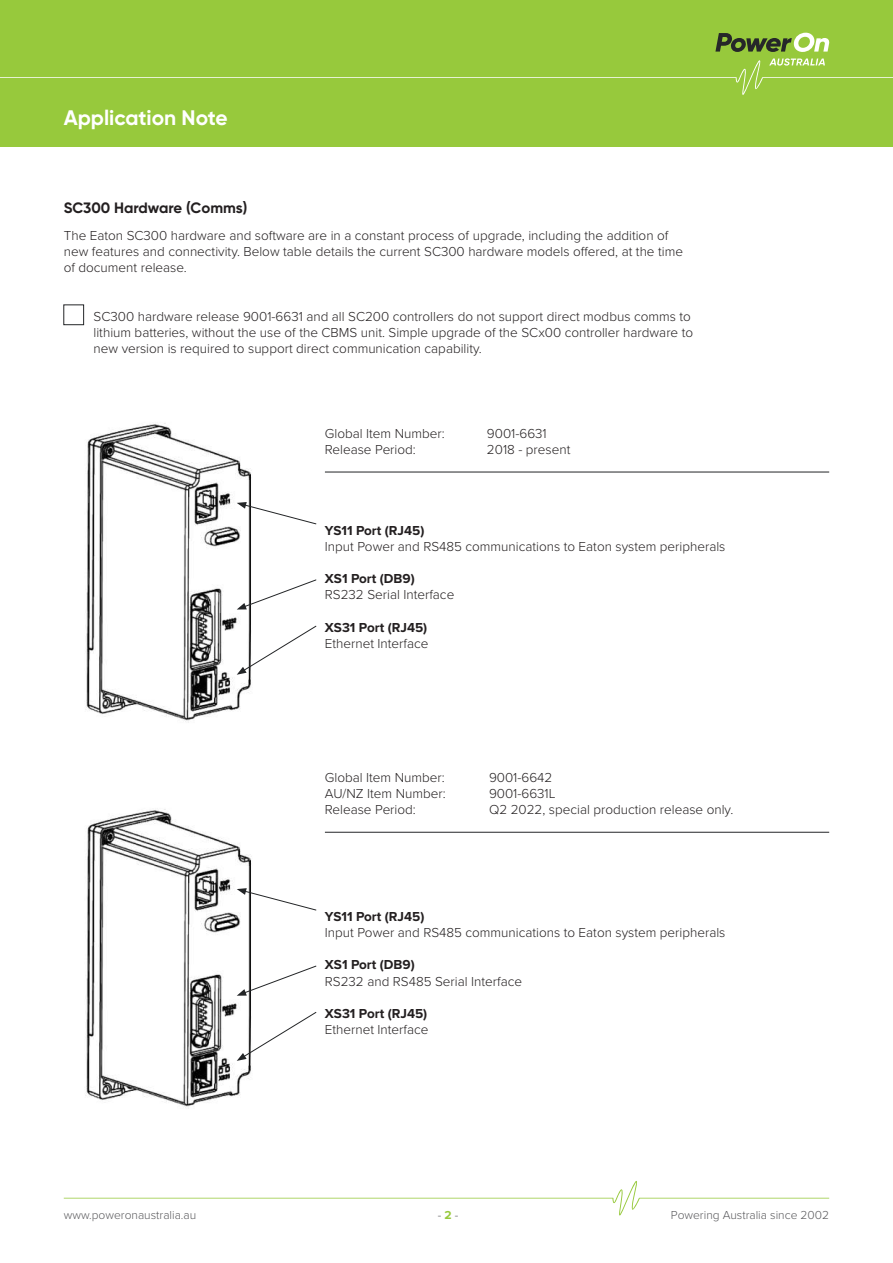
<style>
.page{position:relative;width:893px;height:1263px;background:#fff}
.page>*{position:absolute;margin:0;border:0;box-sizing:border-box;transform-origin:0 0}
.t1{font:700 21px "Gilroy";color:#fff}
.t2{font:700 15px "Gilroy";color:#231f20}
.t3{font:300 13.5px/16.2px "Proxima Nova";color:#231f20}
.t4{font:700 13.5px "Proxima Nova";color:#231f20}
.t5{font:300 12px "Proxima Nova";color:#59595c}
.s1{font-weight:700;color:#97c93c}
</style>
<div class="page">
<div style="left:0;top:0;width:893px;height:147px;background:#97c93c"></div>
<svg style="left:715px;top:33px;width:115px;height:19px"></svg>
<svg style="left:0;top:58px;width:893px;height:37px"></svg>
<svg style="left:64px;top:1181px;width:765px;height:34px"></svg>
<div style="left:64px;top:305px;width:20px;height:20px;border:1px solid #232527"></div>
<img style="left:85px;top:423px;width:167px;height:300px">
<img style="left:85px;top:809px;width:167px;height:300px">
<svg style="left:237px;top:502px;width:80px;height:23px"></svg>
<svg style="left:237px;top:888px;width:80px;height:23px"></svg>
<svg style="left:237px;top:579px;width:80px;height:30px"></svg>
<svg style="left:237px;top:965px;width:80px;height:31px"></svg>
<svg style="left:237px;top:625px;width:80px;height:50px"></svg>
<svg style="left:237px;top:1011px;width:80px;height:50px"></svg>
<hr style="left:325px;top:472px;width:504px;height:1px;background:#232527">
<hr style="left:325px;top:832px;width:504px;height:1px;background:#232527">
<h1 class="t1" style="left:64px;top:105px;width:165px">Application Note</h1>
<p class="t2" style="left:64px;top:198px;width:185px">SC300 Hardware (Comms)</p>
<p class="t3" style="left:64px;top:226px;width:621px">The Eaton SC300 hardware and software are in a constant process of upgrade, including the addition of new features and connectivity. Below table details the current SC300 hardware models offered, at the time of document release.</p>
<p class="t3" style="left:94px;top:307px;width:601px">SC300 hardware release 9001-6631 and all SC200 controllers do not support direct modbus comms to lithium batteries, without the use of the CBMS unit. Simple upgrade of the SCx00 controller hardware to new version is required to support direct communication capability.</p>
<p class="t3" style="left:325px;top:425px;width:121px">Global Item Number:</p>
<p class="t3" style="left:487px;top:425px;width:61px">9001-6631</p>
<p class="t3" style="left:325px;top:441px;width:92px">Release Period:</p>
<p class="t3" style="left:487px;top:441px;width:85px">2018 - present</p>
<p class="t4" style="left:325px;top:520px;width:101px">YS11 Port (RJ45)</p>
<p class="t3" style="left:325px;top:537px;width:402px">Input Power and RS485 communications to Eaton system peripherals</p>
<p class="t4" style="left:325px;top:568px;width:91px">XS1 Port (DB9)</p>
<p class="t3" style="left:325px;top:586px;width:131px">RS232 Serial Interface</p>
<p class="t4" style="left:325px;top:617px;width:104px">XS31 Port (RJ45)</p>
<p class="t3" style="left:325px;top:635px;width:105px">Ethernet Interface</p>
<p class="t3" style="left:325px;top:768px;width:122px;text-align:justify">Global Item Number:<br>AU/NZ Item Number:<br>Release Period:</p>
<p class="t3" style="left:489px;top:768px;width:246px">9001-6642<br>9001-6631L<br>Q2 2022, special production release only.</p>
<p class="t4" style="left:325px;top:906px;width:101px">YS11 Port (RJ45)</p>
<p class="t3" style="left:325px;top:923px;width:402px">Input Power and RS485 communications to Eaton system peripherals</p>
<p class="t4" style="left:325px;top:955px;width:91px">XS1 Port (DB9)</p>
<p class="t3" style="left:325px;top:972px;width:199px">RS232 and RS485 Serial Interface</p>
<p class="t4" style="left:325px;top:1003px;width:104px">XS31 Port (RJ45)</p>
<p class="t3" style="left:325px;top:1021px;width:105px">Ethernet Interface</p>
<p class="t5" style="left:64px;top:1206px;width:134px">www.poweronaustralia.au</p>
<p class="t5" style="left:438px;top:1206px;width:22px">- <span class="s1">2</span> -</p>
<p class="t5" style="left:671px;top:1206px;width:160px">Powering Australia since 2002</p>
</div>
